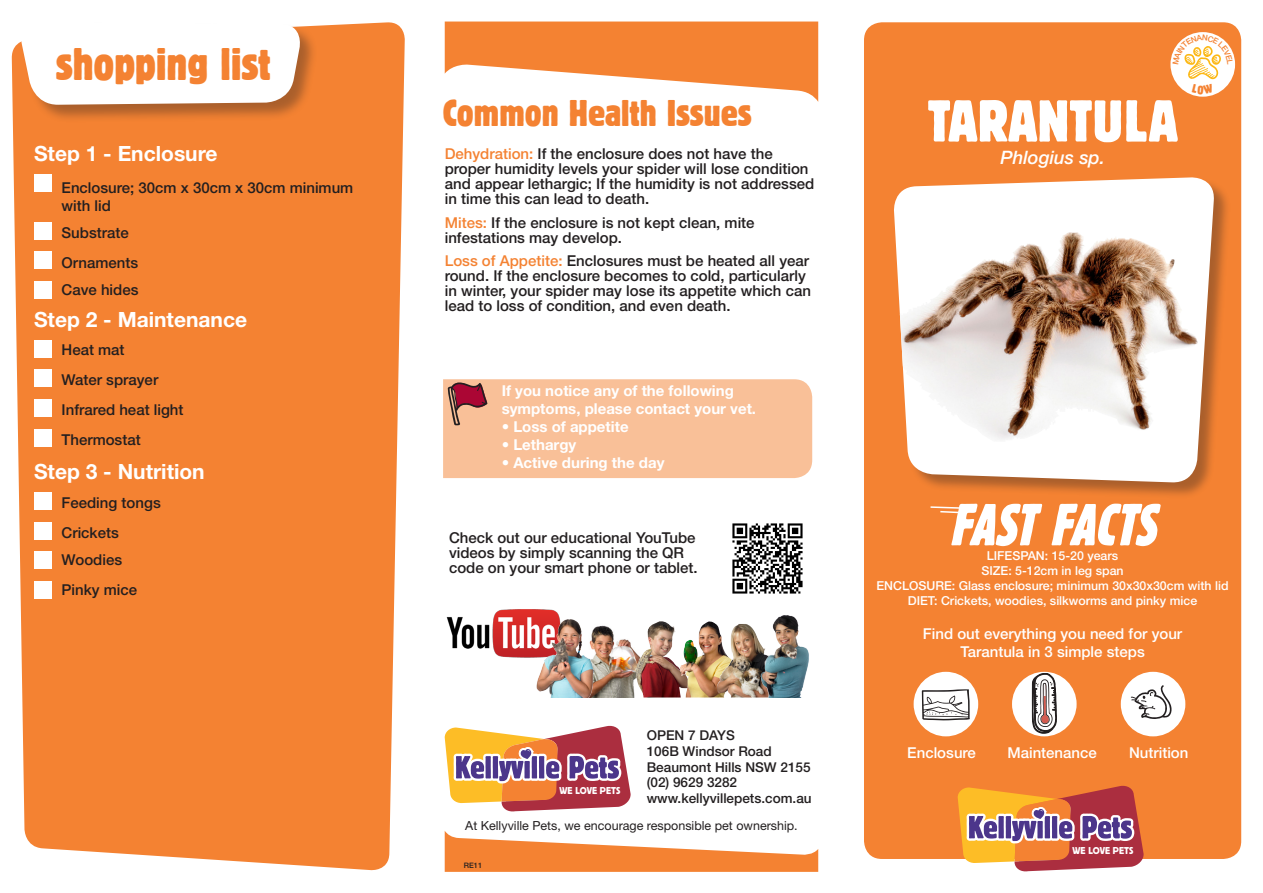
<style>
.page{position:relative;width:1263px;height:893px;background:#fff}
.page>*{position:absolute;margin:0;border:0;box-sizing:border-box;transform-origin:0 0}
.Masthead{font:58.65px "Block BE Extra Cn It";color:#fff}
.Masthead-2{font:condensed 58.65px "Block BE";color:#fff}
.Masthead-3{font:condensed 45.45px "Block BE";color:#f48232}
.Masthead-4{font:condensed 37.05px "Block BE";color:#f48232}
.Masthead-5{font:700 21px "Helvetica Neue";color:#fff}
.Masthead-6{font:italic 500 18.45px "Helvetica Neue";color:#fff}
.Headline{font:500 15px/15px "Helvetica Neue";color:#231f20}
.Masthead-7{font:700 15px/18px "Helvetica Neue";color:#fff}
.Masthead-8{font:500 15px/18px "Helvetica Neue";color:#fff;text-align:center}
.t1{font:500 13.5px/15.6px "Helvetica Neue";color:#231f20}
.t2{font:12.45px "Helvetica Neue";color:#231f20}
.Masthead-9{font:500 12.3px "Helvetica Neue";color:#fff}
.t3{font:9.9px "Block BE";color:#fff}
.t4{font:500 7.5px "Helvetica Neue";color:#231f20}
.s1{color:#f48232}
</style>
<div class="page">
<div style="left:864px;top:22px;width:377px;height:837px;background:#f48232;border-radius:18px"></div>
<svg style="left:958px;top:786px;width:185px;height:85px"></svg>
<svg style="left:930px;top:506px;width:35px;height:8px"></svg>
<svg style="left:445px;top:22px;width:373px;height:80px"></svg>
<svg style="left:445px;top:831px;width:373px;height:41px"></svg>
<div style="left:12px;top:22px;width:393px;height:849px;background:#f48232"></div>
<svg style="left:445px;top:726px;width:186px;height:85px"></svg>
<svg style="left:1170px;top:32px;width:65px;height:65px"></svg>
<div style="left:21px;top:22px;width:297px;height:101px;background:#231f20;opacity:.35"></div>
<svg style="left:17px;top:22px;width:287px;height:83px"></svg>
<div style="left:34px;top:175px;width:17px;height:17px;background:#fff"></div>
<div style="left:34px;top:222px;width:17px;height:17px;background:#fff"></div>
<div style="left:34px;top:340px;width:17px;height:17px;background:#fff"></div>
<div style="left:34px;top:370px;width:17px;height:17px;background:#fff"></div>
<div style="left:914px;top:672px;width:64px;height:64px;background:#fff;border-radius:50%"></div>
<svg style="left:922px;top:689px;width:48px;height:31px"></svg>
<div style="left:1121px;top:672px;width:64px;height:64px;background:#fff;border-radius:50%"></div>
<svg style="left:1131px;top:685px;width:41px;height:34px"></svg>
<div style="left:443px;top:379px;width:369px;height:99px;background:#f9c098"></div>
<div style="left:1012px;top:672px;width:64px;height:64px;background:#fff;border-radius:50%"></div>
<svg style="left:1032px;top:673px;width:25px;height:61px"></svg>
<div style="left:895px;top:178px;width:336px;height:321px;background:#231f20;opacity:.35"></div>
<svg style="left:894px;top:177px;width:321px;height:306px;background:#f5e3d6"></svg>
<img style="left:900px;top:232px;width:254px;height:210px">
<div style="left:34px;top:252px;width:17px;height:17px;background:#fff"></div>
<div style="left:34px;top:281px;width:17px;height:17px;background:#fff"></div>
<div style="left:34px;top:492px;width:17px;height:17px;background:#fff"></div>
<div style="left:34px;top:522px;width:17px;height:17px;background:#fff"></div>
<div style="left:34px;top:552px;width:17px;height:17px;background:#fff"></div>
<div style="left:34px;top:581px;width:17px;height:17px;background:#fff"></div>
<div style="left:34px;top:400px;width:17px;height:17px;background:#fff"></div>
<div style="left:34px;top:429px;width:17px;height:17px;background:#fff"></div>
<img style="left:446px;top:609px;width:112px;height:49px">
<img style="left:594px;top:625px;width:42px;height:72px">
<img style="left:636px;top:621px;width:44px;height:76px">
<img style="left:680px;top:621px;width:37px;height:76px">
<img style="left:717px;top:624px;width:38px;height:73px">
<img style="left:536px;top:614px;width:58px;height:83px">
<img style="left:755px;top:615px;width:54px;height:82px">
<img style="left:732px;top:523px;width:71px;height:71px">
<svg style="left:1172px;top:35px;width:61px;height:59px;background:#fde5c8"></svg>
<p class="Masthead-3" style="left:56px;top:38px;width:217px">shopping list</p>
<p class="Masthead-5" style="left:34px;top:141px;width:185px">Step 1 - Enclosure</p>
<p class="Headline" style="left:62px;top:178px;width:293px;line-height:18px">Enclosure; 30cm x 30cm x 30cm minimum with lid</p>
<p class="Headline" style="left:62px;top:225px;width:69px">Substrate</p>
<p class="Headline" style="left:62px;top:255px;width:78px">Ornaments</p>
<p class="Headline" style="left:62px;top:282px;width:78px">Cave hides</p>
<p class="Masthead-5" style="left:34px;top:307px;width:215px">Step 2 - Maintenance</p>
<p class="Headline" style="left:62px;top:342px;width:65px">Heat mat</p>
<p class="Headline" style="left:62px;top:372px;width:98px">Water sprayer</p>
<p class="Headline" style="left:62px;top:402px;width:123px">Infrared heat light</p>
<p class="Headline" style="left:62px;top:432px;width:81px">Thermostat</p>
<p class="Masthead-5" style="left:34px;top:459px;width:172px">Step 3 - Nutrition</p>
<p class="Headline" style="left:62px;top:495px;width:101px">Feeding tongs</p>
<p class="Headline" style="left:62px;top:525px;width:59px">Crickets</p>
<p class="Headline" style="left:62px;top:552px;width:62px">Woodies</p>
<p class="Headline" style="left:62px;top:582px;width:77px">Pinky mice</p>
<p class="Masthead-4" style="left:443px;top:91px;width:310px">Common Health Issues</p>
<p class="Headline" style="left:445px;top:146px;width:371px"><span class="s1">Dehydration:</span> If the enclosure does not have the proper humidity levels your spider will lose condition and appear lethargic; If the humidity is not addressed in time this can lead to death.</p>
<p class="Headline" style="left:445px;top:215px;width:311px"><span class="s1">Mites:</span> If the enclosure is not kept clean, mite infestations may develop.</p>
<p class="Headline" style="left:445px;top:253px;width:368px"><span class="s1">Loss of Appetite:</span> Enclosures must be heated all year round. If the enclosure becomes to cold, particularly in winter, your spider may lose its appetite which can lead to loss of condition, and even death.</p>
<p class="Masthead-7" style="left:502px;top:381px;width:256px">If you notice any of the following symptoms, please contact your vet.</p>
<p class="Masthead-7" style="left:502px;top:417px;width:128px">• Loss of appetite</p>
<p class="Masthead-7" style="left:502px;top:435px;width:76px">• Lethargy</p>
<p class="Masthead-7" style="left:502px;top:453px;width:164px">• Active during the day</p>
<p class="Headline" style="left:449px;top:530px;width:250px">Check out our educational YouTube videos by simply scanning the QR code on your smart phone or tablet.</p>
<p class="t1" style="left:647px;top:728px;width:90px">OPEN 7 DAYS</p>
<p class="t1" style="left:647px;top:743px;width:165px">106B Windsor Road<br>Beaumont Hills NSW 2155 (02) 9629 3282</p>
<p class="t1" style="left:647px;top:790px;width:166px">www.kellyvillepets.com.au</p>
<p class="t2" style="left:465px;top:818px;width:334px">At Kellyville Pets, we encourage responsible pet ownership.</p>
<p class="t3" style="left:560px;top:785px;width:62px">WE LOVE PETS</p>
<p class="t4" style="left:464px;top:861px;width:20px">RE11</p>
<p class="Masthead-2" style="left:927px;top:87px;width:252px">TARANTULA</p>
<p class="Masthead-6" style="left:1000px;top:146px;width:106px">Phlogius sp.</p>
<p class="Masthead" style="left:950px;top:491px;width:207px">FAST FACTS</p>
<p class="Masthead-9" style="left:987px;top:548px;width:133px">LIFESPAN: 15-20 years</p>
<p class="Masthead-9" style="left:981px;top:563px;width:144px">SIZE: 5-12cm in leg span</p>
<p class="Masthead-9" style="left:876px;top:578px;width:354px">ENCLOSURE: Glass enclosure; minimum 30x30x30cm with lid</p>
<p class="Masthead-9" style="left:908px;top:593px;width:291px">DIET: Crickets, woodies, silkworms and pinky mice</p>
<p class="Masthead-8" style="left:923px;top:625px;width:261px">Find out everything you need for your<br>Tarantula in 3 simple steps</p>
<p class="Masthead-8" style="left:907px;top:743px;width:70px">Enclosure</p>
<p class="Masthead-8" style="left:1007px;top:743px;width:91px">Maintenance</p>
<p class="Masthead-8" style="left:1129px;top:743px;width:61px">Nutrition</p>
<p class="t3" style="left:1072px;top:844px;width:62px">WE LOVE PETS</p>
</div>
